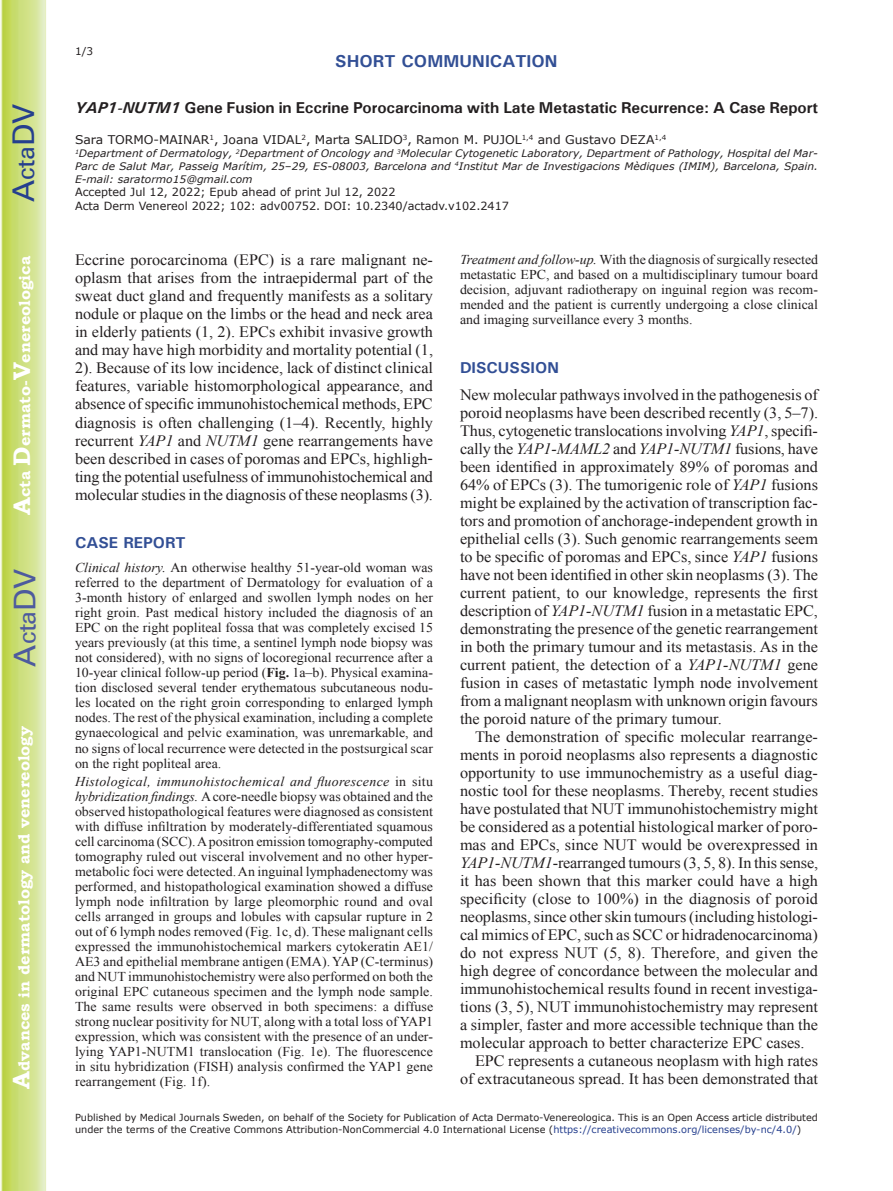
<style>
.page{position:relative;width:893px;height:1191px;background:#fff}
.page>*{position:absolute;margin:0;border:0;box-sizing:border-box;transform-origin:0 0}
.t1{font:30px "Univers";color:#4d5a9e}
.t2{font:30px "Univers";color:#253f8e}
.t3{font:700 17.25px "Univers";color:#324f95}
.t4{font:15.75px/18px "Times New Roman";color:#231f20;text-align:justify}
.t5{font:700 15.75px "Univers";letter-spacing:-.005em;color:#231f20}
.t6{font:700 15.75px "Bookman Old Style";color:#fff}
.t7{font:700 15.75px "Univers";color:#324f95}
.t8{font:13.5px/15px "Times New Roman";color:#231f20;text-align:justify}
.t9{font:12px "Verdana";color:#231f20}
.t10{font:11.25px/13.5px "Verdana";color:#231f20}
.t11{font:10.5px "Verdana";color:#231f20}
.t12{font:italic 10.35px/12.8px "Verdana";color:#231f20;text-align:justify}
.t13{font:9.75px/12px "Verdana";color:#231f20}
.s1{font-size:24px}
.s2{font-style:italic}
.s3{font-weight:700}
.s4{color:#253f8e}
</style>
<div class="page">
<svg style="left:1px;top:0;width:45px;height:1191px;background:#cfe084"></svg>
<h1 class="t2" style="left:6px;top:202px;width:100px;rotate:-90deg">A<span class="s1">cta</span>DV</h1>
<p class="t6" style="left:15px;top:515px;width:260px;rotate:-90deg"><span class="s1">A</span>cta <span class="s1">D</span>ermato-<span class="s1">V</span>enereologica</p>
<h1 class="t1" style="left:7px;top:666px;width:100px;rotate:-90deg">A<span class="s1">cta</span>DV</h1>
<p class="t6" style="left:15px;top:1088px;width:364px;rotate:-90deg"><span class="s1">A</span>dvances in dermatology and venereology</p>
<p class="t11" style="left:75px;top:44px;width:20px">1/3</p>
<p class="t3" style="left:335px;top:50px;width:224px">SHORT COMMUNICATION</p>
<p class="t5" style="left:75px;top:97px;width:745px"><span class="s2">YAP1-NUTM1</span> Gene Fusion in Eccrine Porocarcinoma with Late Metastatic Recurrence: A Case Report</p>
<p class="t9" style="left:75px;top:132px;width:593px">Sara TORMO-MAINAR<sup>1</sup>, Joana VIDAL<sup>2</sup>, Marta SALIDO<sup>3</sup>, Ramon M. PUJOL<sup>1,4</sup> and Gustavo DEZA<sup>1,4</sup></p>
<p class="t12" style="left:75px;top:147px;width:744px"><sup>1</sup>Department of Dermatology, <sup>2</sup>Department of Oncology and <sup>3</sup>Molecular Cytogenetic Laboratory, Department of Pathology, Hospital del Mar-Parc de Salut Mar, Passeig Marítim, 25–29, ES-08003, Barcelona and <sup>4</sup>Institut Mar de Investigacions Mèdiques (IMIM), Barcelona, Spain.<br>E-mail: saratormo15@gmail.com</p>
<p class="t10" style="left:75px;top:185px;width:436px">Accepted Jul 12, 2022; Epub ahead of print Jul 12, 2022<br>Acta Derm Venereol 2022; 102: adv00752. DOI: 10.2340/actadv.v102.2417</p>
<p class="t4" style="left:75px;top:251px;width:360px">Eccrine porocarcinoma (EPC) is a rare malignant ne&shy;oplasm that arises from the intraepidermal part of the sweat duct gland and frequently manifests as a solitary nodule or plaque on the limbs or the head and neck area in elderly patients (1, 2). EPCs exhibit invasive growth and may have high morbidity and mortality potential (1, 2). Because of its low incidence, lack of distinct clinical features, variable histomorphological appearance, and absence of specific immunohistochemical methods, EPC diagnosis is often challenging (1–4). Recently, highly recurrent <span class="s2">YAP1</span> and <span class="s2">NUTM1</span> gene rearrangements have been described in cases of poromas and EPCs, highligh&shy;ting the potential usefulness of immunohistochemical and molecular studies in the diagnosis of these neoplasms (3).</p>
<p class="t7" style="left:75px;top:533px;width:112px">CASE REPORT</p>
<p class="t8" style="left:75px;top:560px;width:360px"><span class="s2">Clinical history.</span> An otherwise healthy 51-year-old woman was referred to the department of Dermatology for evaluation of a 3-month history of enlarged and swollen lymph nodes on her right groin. Past medical history included the diagnosis of an EPC on the right popliteal fossa that was completely excised 15 years previously (at this time, a sentinel lymph node biopsy was not considered), with no signs of locoregional recurrence after a 10-year clinical follow-up period (<span class="s3">Fig.</span> 1a–b). Physical examina&shy;tion disclosed several tender erythematous subcutaneous nodu&shy;les located on the right groin corresponding to enlarged lymph nodes. The rest of the physical examination, including a complete gynaecological and pelvic examination, was unremarkable, and no signs of local recurrence were detected in the postsurgical scar on the right popliteal area.</p>
<p class="t8" style="left:75px;top:773px;width:360px"><span class="s2">Histological, immunohistochemical and fluorescence</span> in situ <span class="s2">hybridization findings.</span> A core-needle biopsy was obtained and the observed histopathological features were diagnosed as consistent with diffuse infiltration by moderately-differentiated squamous cell carcinoma (SCC). A positron emission tomography-computed tomography ruled out visceral involvement and no other hyper&shy;metabolic foci were detected. An inguinal lymphadenectomy was performed, and histopathological examination showed a diffuse lymph node infiltration by large pleomorphic round and oval cells arranged in groups and lobules with capsular rupture in 2 out of 6 lymph nodes removed (Fig. 1c, d). These malignant cells expressed the immunohistochemical markers cytokeratin AE1/ AE3 and epithelial membrane antigen (EMA). YAP (C-terminus) and NUT immunohistochemistry were also performed on both the original EPC cutaneous specimen and the lymph node sample.<br>The same results were observed in both specimens: a diffuse strong nuclear positivity for NUT, along with a total loss of YAP1 expression, which was consistent with the presence of an under&shy;lying YAP1-NUTM1 translocation (Fig. 1e). The fluorescence in situ hybridization (FISH) analysis confirmed the YAP1 gene rearrangement (Fig. 1f).</p>
<p class="t8" style="left:460px;top:252px;width:360px"><span class="s2">Treatment and follow-up.</span> With the diagnosis of surgically resected metastatic EPC, and based on a multidisciplinary tumour board decision, adjuvant radiotherapy on inguinal region was recom&shy;mended and the patient is currently undergoing a close clinical and imaging surveillance every 3 months.</p>
<p class="t7" style="left:460px;top:357px;width:100px">DISCUSSION</p>
<p class="t4" style="left:460px;top:385px;width:360px">New molecular pathways involved in the pathogenesis of poroid neoplasms have been described recently (3, 5–7).<br>Thus, cytogenetic translocations involving <span class="s2">YAP1</span>, specifi&shy;cally the <span class="s2">YAP1-MAML2</span> and <span class="s2">YAP1-NUTM1</span> fusions, have been identified in approximately 89% of poromas and 64% of EPCs (3). The tumorigenic role of <span class="s2">YAP1</span> fusions might be explained by the activation of transcription fac&shy;tors and promotion of anchorage-independent growth in epithelial cells (3). Such genomic rearrangements seem to be specific of poromas and EPCs, since <span class="s2">YAP1</span> fusions have not been identified in other skin neoplasms (3). The current patient, to our knowledge, represents the first description of <span class="s2">YAP1-NUTM1</span> fusion in a metastatic EPC, demonstrating the presence of the genetic rearrangement in both the primary tumour and its metastasis. As in the current patient, the detection of a <span class="s2">YAP1-NUTM1</span> gene fusion in cases of metastatic lymph node involvement from a malignant neoplasm with unknown origin favours the poroid nature of the primary tumour.</p>
<p class="t4" style="left:475px;top:727px;width:343px">The demonstration of specific molecular rearrange-</p>
<p class="t4" style="left:460px;top:745px;width:359px">ments in poroid neoplasms also represents a diagnostic</p>
<p class="t4" style="left:460px;top:763px;width:359px">opportunity to use immunochemistry as a useful diag-</p>
<p class="t4" style="left:460px;top:781px;width:359px">nostic tool for these neoplasms. Thereby, recent studies</p>
<p class="t4" style="left:460px;top:799px;width:359px">have postulated that NUT immunohistochemistry might</p>
<p class="t4" style="left:460px;top:817px;width:359px">be considered as a potential histological marker of poro-</p>
<p class="t4" style="left:460px;top:835px;width:359px">mas and EPCs, since NUT would be overexpressed in</p>
<p class="t4" style="left:460px;top:853px;width:360px"><span class="s2">YAP1-NUTM1</span>-rearranged tumours (3, 5, 8). In this sense,</p>
<p class="t4" style="left:460px;top:871px;width:359px">it has been shown that this marker could have a high</p>
<p class="t4" style="left:460px;top:889px;width:359px">specificity (close to 100%) in the diagnosis of poroid</p>
<p class="t4" style="left:460px;top:907px;width:359px">neoplasms, since other skin tumours (including histologi-</p>
<p class="t4" style="left:460px;top:925px;width:359px">cal mimics of EPC, such as SCC or hidradenocarcinoma)</p>
<p class="t4" style="left:460px;top:943px;width:359px">do not express NUT (5, 8). Therefore, and given the</p>
<p class="t4" style="left:460px;top:961px;width:360px">high degree of concordance between the molecular and</p>
<p class="t4" style="left:460px;top:979px;width:359px">immunohistochemical results found in recent investiga-</p>
<p class="t4" style="left:460px;top:997px;width:359px">tions (3, 5), NUT immunohistochemistry may represent</p>
<p class="t4" style="left:460px;top:1015px;width:359px">a simpler, faster and more accessible technique than the</p>
<p class="t4" style="left:460px;top:1033px;width:346px">molecular approach to better characterize EPC cases.</p>
<p class="t4" style="left:475px;top:1051px;width:344px">EPC represents a cutaneous neoplasm with high rates</p>
<p class="t4" style="left:460px;top:1069px;width:360px">of extracutaneous spread. It has been demonstrated that</p>
<p class="t13" style="left:75px;top:1111px;width:744px">Published by Medical Journals Sweden, on behalf of the Society for Publication of Acta Dermato-Venereologica. This is an Open Access article distributed under the terms of the Creative Commons Attribution-NonCommercial 4.0 International License (<span class="s4">https://creativecommons.org/licenses/by-nc/4.0/</span>)</p>
</div>
